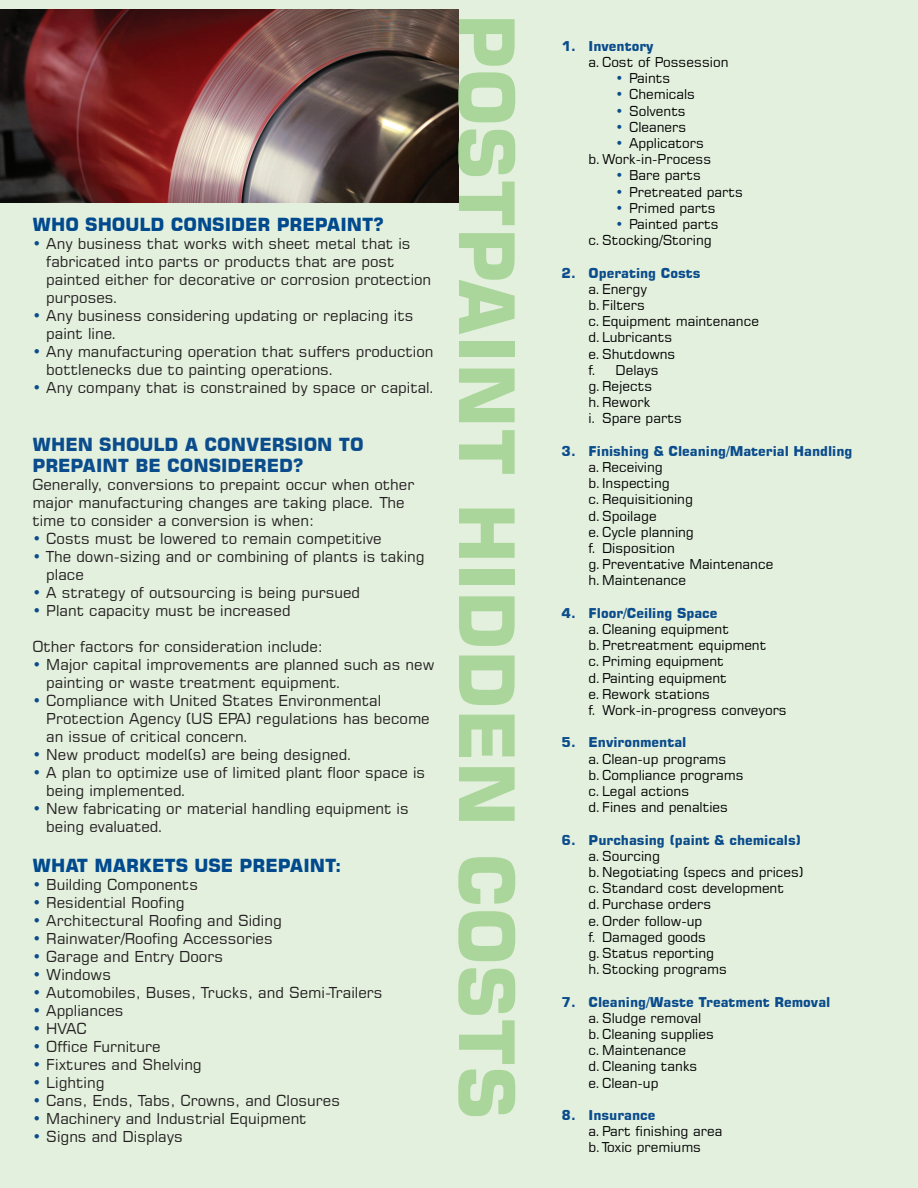
<style>
.page{position:relative;width:918px;height:1188px;background:#fff}
.page>*{position:absolute;margin:0;border:0;box-sizing:border-box;transform-origin:0 0}
.t1{font:700 76.5px "Square 721 BT";color:#abd69b}
.t2{font:700 18px "Square 721 BT";color:#004a8d}
.t3{font:700 18px/21.6px "Square 721 BT";color:#0b4c8c}
.t4{font:15px/18px "Square 721 BT";color:#231f20}
.t5{font:13.5px/16.2px "Square 721 BT";color:#000}
.t6{font:700 13.5px "Square 721 BT";color:#0b4c8c}
.s1{color:#0b4c8c}
</style>
<div class="page">
<div style="left:0;top:0;width:459px;height:1188px;background:#e3f0de"></div>
<img style="left:0;top:9px;width:459px;height:193px">
<div style="left:459px;top:0;width:459px;height:1188px;background:#e3f0de"></div>
<p class="t2" style="left:32px;top:214px;width:353px">WHO SHOULD CONSIDER PREPAINT?</p>
<p class="t4" style="left:46px;top:234px;width:386px;text-indent:-14px"><span class="s1">•</span> Any business that works with sheet metal that is fabricated into parts or products that are post painted either for decorative or corrosion protection purposes.</p>
<p class="t4" style="left:46px;top:306px;width:369px;text-indent:-14px"><span class="s1">•</span> Any business considering updating or replacing its paint line.</p>
<p class="t4" style="left:46px;top:342px;width:389px;text-indent:-14px"><span class="s1">•</span> Any manufacturing operation that suffers production bottlenecks due to painting operations.</p>
<p class="t4" style="left:32px;top:378px;width:404px"><span class="s1">•</span> Any company that is constrained by space or capital.</p>
<p class="t3" style="left:32px;top:433px;width:333px">WHEN SHOULD A CONVERSION TO<br>PREPAINT BE CONSIDERED?</p>
<p class="t4" style="left:32px;top:476px;width:384px">Generally, conversions to prepaint occur when other major manufacturing changes are taking place. The time to consider a conversion is when:</p>
<p class="t4" style="left:32px;top:530px;width:351px"><span class="s1">•</span> Costs must be lowered to remain competitive</p>
<p class="t4" style="left:46px;top:548px;width:380px;text-indent:-14px"><span class="s1">•</span> The down-sizing and or combining of plants is taking place</p>
<p class="t4" style="left:32px;top:584px;width:329px"><span class="s1">•</span> A strategy of outsourcing is being pursued</p>
<p class="t4" style="left:32px;top:602px;width:260px"><span class="s1">•</span> Plant capacity must be increased</p>
<p class="t4" style="left:32px;top:638px;width:292px">Other factors for consideration include:</p>
<p class="t4" style="left:46px;top:656px;width:390px;text-indent:-14px"><span class="s1">•</span> Major capital improvements are planned such as new painting or waste treatment equipment.</p>
<p class="t4" style="left:46px;top:692px;width:385px;text-indent:-14px"><span class="s1">•</span> Compliance with United States Environmental<br>Protection Agency (US EPA) regulations has become an issue of critical concern.</p>
<p class="t4" style="left:32px;top:746px;width:322px"><span class="s1">•</span> New product model(s) are being designed.</p>
<p class="t4" style="left:46px;top:764px;width:380px;text-indent:-14px"><span class="s1">•</span> A plan to optimize use of limited plant floor space is being implemented.</p>
<p class="t4" style="left:46px;top:800px;width:364px;text-indent:-14px"><span class="s1">•</span> New fabricating or material handling equipment is being evaluated.</p>
<p class="t2" style="left:32px;top:854px;width:310px">WHAT MARKETS USE PREPAINT:</p>
<p class="t4" style="left:32px;top:875px;width:167px"><span class="s1">•</span> Building Components</p>
<p class="t4" style="left:32px;top:893px;width:154px"><span class="s1">•</span> Residential Roofing</p>
<p class="t4" style="left:32px;top:911px;width:251px"><span class="s1">•</span> Architectural Roofing and Siding</p>
<p class="t4" style="left:32px;top:929px;width:242px"><span class="s1">•</span> Rainwater/Roofing Accessories</p>
<p class="t4" style="left:32px;top:947px;width:192px"><span class="s1">•</span> Garage and Entry Doors</p>
<p class="t4" style="left:32px;top:965px;width:80px"><span class="s1">•</span> Windows</p>
<p class="t4" style="left:32px;top:983px;width:352px"><span class="s1">•</span> Automobiles, Buses, Trucks, and Semi-Trailers</p>
<p class="t4" style="left:32px;top:1001px;width:93px"><span class="s1">•</span> Appliances</p>
<p class="t4" style="left:32px;top:1019px;width:56px"><span class="s1">•</span> HVAC</p>
<p class="t4" style="left:32px;top:1037px;width:130px"><span class="s1">•</span> Office Furniture</p>
<p class="t4" style="left:32px;top:1055px;width:171px"><span class="s1">•</span> Fixtures and Shelving</p>
<p class="t4" style="left:32px;top:1073px;width:74px"><span class="s1">•</span> Lighting</p>
<p class="t4" style="left:32px;top:1091px;width:309px"><span class="s1">•</span> Cans, Ends, Tabs, Crowns, and Closures</p>
<p class="t4" style="left:32px;top:1109px;width:276px"><span class="s1">•</span> Machinery and Industrial Equipment</p>
<p class="t4" style="left:32px;top:1127px;width:152px"><span class="s1">•</span> Signs and Displays</p>
<h1 class="t1" style="left:533px;top:14px;width:1107px;rotate:90deg">POSTPAINT HIDDEN COSTS</h1>
<p class="t6" style="left:562px;top:38px;width:93px">1. Inventory</p>
<p class="t5" style="left:589px;top:54px;width:141px">a.Cost of Possession</p>
<p class="t5" style="left:616px;top:70px;width:56px"><span class="s1">•</span> Paints</p>
<p class="t5" style="left:616px;top:86px;width:81px"><span class="s1">•</span> Chemicals</p>
<p class="t5" style="left:616px;top:102px;width:72px"><span class="s1">•</span> Solvents</p>
<p class="t5" style="left:616px;top:119px;width:72px"><span class="s1">•</span> Cleaners</p>
<p class="t5" style="left:589px;top:135px;width:124px;text-indent:27px"><span class="s1">•</span> Applicators b.Work-in-Process</p>
<p class="t5" style="left:616px;top:167px;width:87px"><span class="s1">•</span> Bare parts</p>
<p class="t5" style="left:616px;top:183px;width:129px"><span class="s1">•</span> Pretreated parts</p>
<p class="t5" style="left:616px;top:200px;width:101px"><span class="s1">•</span> Primed parts</p>
<p class="t5" style="left:589px;top:216px;width:131px;text-indent:27px"><span class="s1">•</span> Painted parts c.Stocking/Storing</p>
<p class="t6" style="left:562px;top:264px;width:140px">2. Operating Costs</p>
<p class="t5" style="left:589px;top:281px;width:172px">a.Energy<br>b.Filters<br>c.Equipment maintenance d.Lubricants e.Shutdowns<br>f. Delays<br>g.Rejects<br>h.Rework<br>i. Spare parts</p>
<p class="t6" style="left:562px;top:443px;width:292px">3. Finishing &amp; Cleaning/Material Handling</p>
<p class="t5" style="left:589px;top:459px;width:186px">a.Receiving<br>b.Inspecting c.Requisitioning<br>d.Spoilage<br>e.Cycle planning<br>f. Disposition g.Preventative Maintenance h.Maintenance</p>
<p class="t6" style="left:562px;top:605px;width:157px">4. Floor/Ceiling Space</p>
<p class="t5" style="left:589px;top:621px;width:200px">a.Cleaning equipment b.Pretreatment equipment c.Priming equipment d.Painting equipment e.Rework stations<br>f. Work-in-progress conveyors</p>
<p class="t6" style="left:562px;top:734px;width:126px">5. Environmental</p>
<p class="t5" style="left:589px;top:750px;width:156px">a.Clean-up programs b.Compliance programs c.Legal actions<br>d.Fines and penalties</p>
<p class="t6" style="left:562px;top:831px;width:241px">6. Purchasing (paint &amp; chemicals)</p>
<p class="t5" style="left:589px;top:848px;width:216px">a.Sourcing<br>b.Negotiating (specs and prices) c.Standard cost development d.Purchase orders<br>e.Order follow-up<br>f. Damaged goods<br>g.Status reporting<br>h.Stocking programs</p>
<p class="t6" style="left:562px;top:993px;width:270px">7. Cleaning/Waste Treatment Removal</p>
<p class="t5" style="left:589px;top:1010px;width:127px">a.Sludge removal b.Cleaning supplies c.Maintenance d.Cleaning tanks e.Clean-up</p>
<p class="t6" style="left:562px;top:1107px;width:95px">8. Insurance</p>
<p class="t5" style="left:589px;top:1123px;width:135px">a.Part finishing area b.Toxic premiums</p>
</div>
